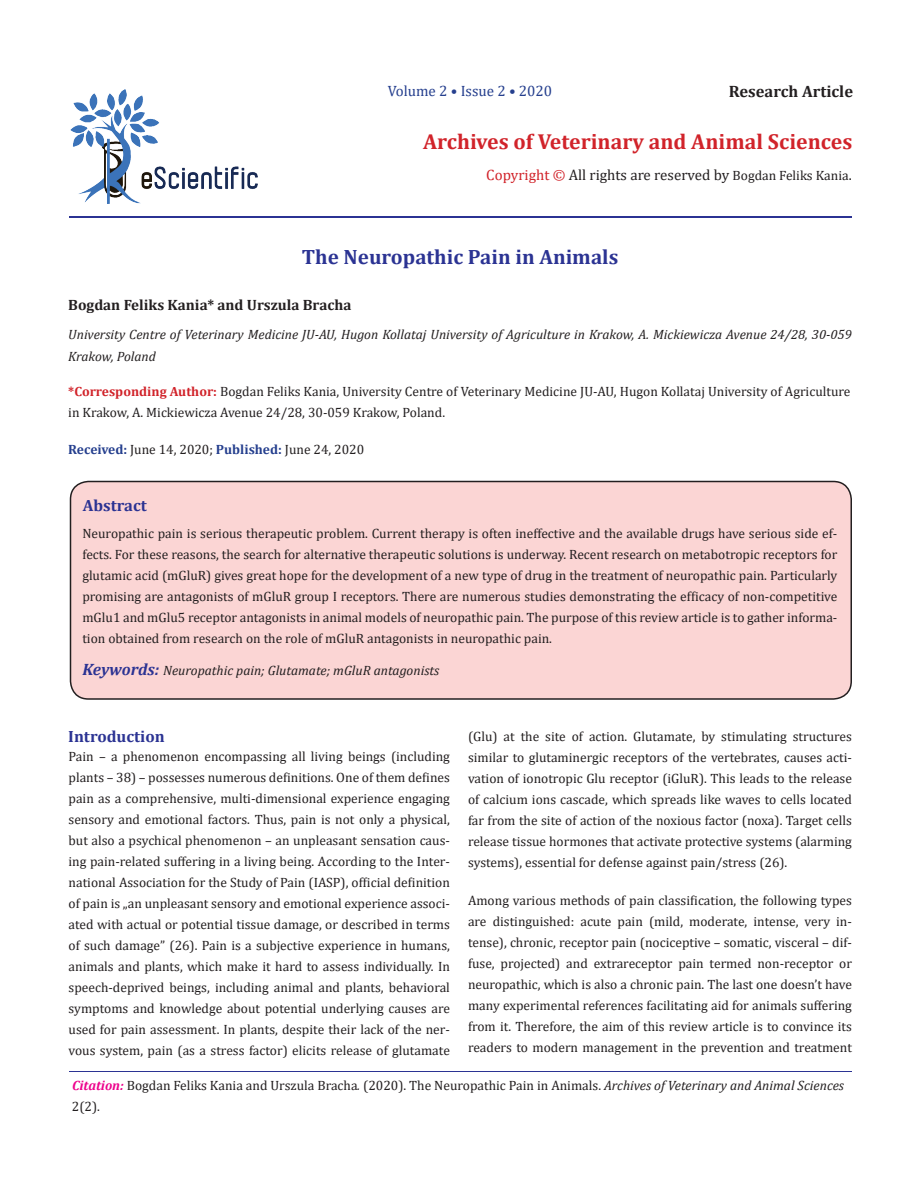
<style>
.page{position:relative;width:918px;height:1188px;background:#fff}
.page>*{position:absolute;margin:0;border:0;box-sizing:border-box;transform-origin:0 0}
.t1{font:700 21.75px "Cambria";color:#d1232a}
.t2{font:700 20.85px "Cambria";color:#2b3393}
.t3{font:700 16.5px "Cambria";color:#231f20}
.t4{font:700 16.35px "Cambria";color:#2b3393}
.t5{font:15px "Cambria";color:#231f20}
.t6{font:700 15px "Cambria";color:#231f20}
.t7{font:15px "Cambria";color:#253f8e}
.t8{font:13.5px/21px "Cambria";color:#231f20;text-align:justify}
.t9{font:italic 13.5px/21px "Cambria";color:#231f20}
.s1{color:#d1232a}
.s2{font-size:13.5px}
.s3{font-weight:700;font-size:13.35px;color:#d1232a}
.s4{font-weight:700;color:#253f8e}
.s5{font-weight:700;font-size:16.5px;color:#2b3393}
.s6{font-weight:700;font-style:italic;color:#ed028c}
.s7{font-style:italic}
</style>
<div class="page">
<div style="left:71px;top:482px;width:780px;height:217px;background:#fbd5d4;border-radius:18px"></div>
<div style="left:70px;top:481px;width:782px;height:219px;border:2px solid #231f20;border-radius:18px"></div>
<img style="left:70px;top:89px;width:187px;height:114px">
<hr style="left:69px;top:216px;width:782px;height:2px;background:#2b3393">
<hr style="left:69px;top:1071px;width:782px;height:1px;background:#2b3393">
<p class="t7" style="left:388px;top:82px;width:166px">Volume 2 • Issue 2 • 2020</p>
<p class="t3" style="left:729px;top:80px;width:126px">Research Article</p>
<h1 class="t1" style="left:423px;top:126px;width:431px">Archives of Veterinary and Animal Sciences</h1>
<p class="t5" style="left:486px;top:166px;width:367px"><span class="s1">Copyright ©</span> All rights are reserved by <span class="s2">Bogdan Feliks Kania</span>.</p>
<h2 class="t2" style="left:302px;top:242px;width:318px">The Neuropathic Pain in Animals</h2>
<p class="t6" style="left:68px;top:294px;width:285px">Bogdan Feliks Kania* and Urszula Bracha</p>
<p class="t9" style="left:68px;top:324px;width:785px">University Centre of Veterinary Medicine JU-AU, Hugon Kollataj University of Agriculture in Krakow, A. Mickiewicza Avenue 24/28, 30-059<br>Krakow, Poland</p>
<p class="t8" style="left:68px;top:381px;width:784px"><span class="s3">*Corresponding Author:</span> Bogdan Feliks Kania, University Centre of Veterinary Medicine JU-AU, Hugon Kollataj University of Agriculture in Krakow, A. Mickiewicza Avenue 24/28, 30-059 Krakow, Poland.</p>
<p class="t8" style="left:68px;top:439px;width:297px"><span class="s4">Received:</span> June 14, 2020; <span class="s4">Published:</span> June 24, 2020</p>
<p class="t4" style="left:83px;top:494px;width:65px">Abstract</p>
<p class="t8" style="left:82px;top:522px;width:757px">Neuropathic pain is serious therapeutic problem. Current therapy is often ineffective and the available drugs have serious side ef&shy;fects. For these reasons, the search for alternative therapeutic solutions is underway. Recent research on metabotropic receptors for glutamic acid (mGluR) gives great hope for the development of a new type of drug in the treatment of neuropathic pain. Particularly promising are antagonists of mGluR group I receptors. There are numerous studies demonstrating the efficacy of non-competitive mGlu1 and mGlu5 receptor antagonists in animal models of neuropathic pain. The purpose of this review article is to gather informa&shy;tion obtained from research on the role of mGluR antagonists in neuropathic pain.</p>
<p class="t9" style="left:82px;top:659px;width:358px"><span class="s5">Keywords:</span> Neuropathic pain; Glutamate; mGluR antagonists</p>
<p class="t4" style="left:68px;top:725px;width:98px">Introduction</p>
<p class="t8" style="left:69px;top:746px;width:383px">Pain – a phenomenon encompassing all living beings (including plants – 38) – possesses numerous definitions. One of them defines pain as a comprehensive, multi-dimensional experience engaging sensory and emotional factors. Thus, pain is not only a physical, but also a psychical phenomenon – an unpleasant sensation caus&shy;ing pain-related suffering in a living being. According to the Inter&shy;national Association for the Study of Pain (IASP), official definition of pain is „an unpleasant sensory and emotional experience associ&shy;ated with actual or potential tissue damage, or described in terms of such damage” (26). Pain is a subjective experience in humans, animals and plants, which make it hard to assess individually. In speech-deprived beings, including animal and plants, behavioral symptoms and knowledge about potential underlying causes are used for pain assessment. In plants, despite their lack of the ner&shy;vous system, pain (as a stress factor) elicits release of glutamate</p>
<p class="t8" style="left:468px;top:726px;width:386px">(Glu) at the site of action. Glutamate, by stimulating structures similar to glutaminergic receptors of the vertebrates, causes acti&shy;vation of ionotropic Glu receptor (iGluR). This leads to the release of calcium ions cascade, which spreads like waves to cells located far from the site of action of the noxious factor (noxa). Target cells release tissue hormones that activate protective systems (alarming systems), essential for defense against pain/stress (26).</p>
<p class="t8" style="left:468px;top:890px;width:386px">Among various methods of pain classification, the following types are distinguished: acute pain (mild, moderate, intense, very in&shy;tense), chronic, receptor pain (nociceptive – somatic, visceral – dif&shy;fuse, projected) and extrareceptor pain termed non-receptor or neuropathic, which is also a chronic pain. The last one doesn’t have many experimental references facilitating aid for animals suffering from it. Therefore, the aim of this review article is to convince its readers to modern management in the prevention and treatment</p>
<p class="t8" style="left:72px;top:1075px;width:774px"><span class="s6">Citation:</span> Bogdan Feliks Kania and Urszula Bracha<span class="s7">.</span> (2020). The Neuropathic Pain in Animals. <span class="s7">Archives of Veterinary and Animal Sciences<br></span>2(2).</p>
</div>
